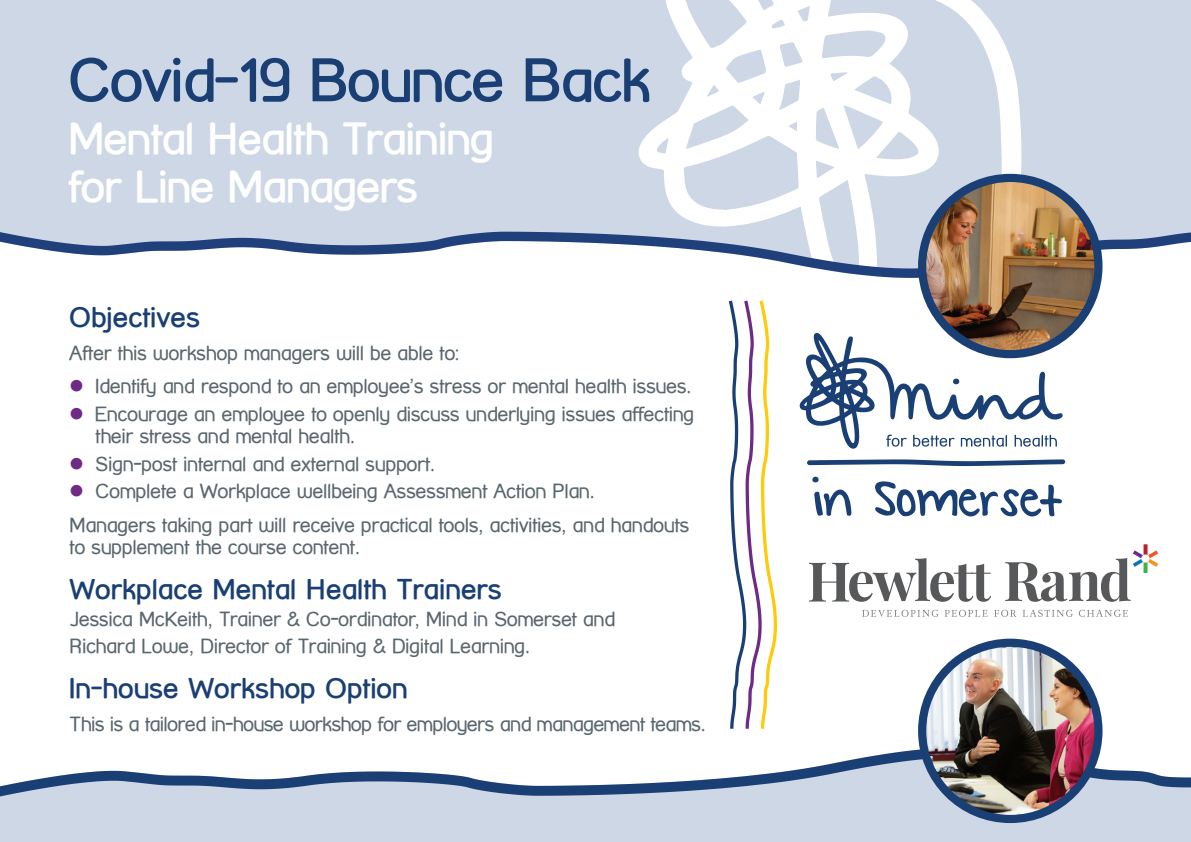
<style>
.page{position:relative;width:1191px;height:842px;background:#fff}
.page>*{position:absolute;margin:0;border:0;box-sizing:border-box;transform-origin:0 0}
.t1{font:700 60px "Street Corner";letter-spacing:-.025em;color:#1a3f74}
.t2{font:700 44px/48px "Street Corner";letter-spacing:-.025em;color:#fff}
.t3{font:700 28px "Street Corner";color:#1a3f74}
.t4{font:20px/22px "Street Corner";letter-spacing:-.025em;color:#5a676e}
.s1{color:#6e2a85}
</style>
<div class="page">
<div style="left:0;top:0;width:1191px;height:232px;background:#cdd7e5"></div>
<div style="left:0;top:796px;width:1191px;height:46px;background:#cdd7e5"></div>
<svg style="left:0;top:748px;width:1191px;height:48px"></svg>
<svg style="left:636px;top:0;width:388px;height:314px"></svg>
<svg style="left:0;top:232px;width:1191px;height:46px"></svg>
<svg style="left:807px;top:459px;width:258px;height:7px"></svg>
<svg style="left:812px;top:477px;width:6px;height:5px"></svg>
<svg style="left:799px;top:332px;width:264px;height:117px"></svg>
<svg style="left:814px;top:489px;width:37px;height:27px"></svg>
<svg style="left:875px;top:481px;width:187px;height:36px"></svg>
<svg style="left:809px;top:558px;width:182px;height:44px"></svg>
<svg style="left:1005px;top:544px;width:153px;height:58px"></svg>
<svg style="left:862px;top:610px;width:76px;height:7px"></svg>
<svg style="left:944px;top:610px;width:43px;height:7px"></svg>
<svg style="left:994px;top:610px;width:22px;height:7px"></svg>
<svg style="left:1022px;top:610px;width:51px;height:7px"></svg>
<svg style="left:1079px;top:610px;width:49px;height:7px"></svg>
<svg style="left:729px;top:301px;width:48px;height:428px"></svg>
<img style="left:922px;top:178px;width:176px;height:176px;border-radius:88px">
<div style="left:918px;top:174px;width:184px;height:184px;border:8px solid #1a3f74;border-radius:50%"></div>
<img style="left:922px;top:643px;width:176px;height:176px;border-radius:88px">
<div style="left:918px;top:639px;width:184px;height:184px;border:8px solid #1a3f74;border-radius:50%"></div>
<p class="t1" style="left:68px;top:46px;width:584px">Covid-19 Bounce Back</p>
<p class="t2" style="left:68px;top:114px;width:427px">Mental Health Training for Line Managers</p>
<p class="t3" style="left:69px;top:301px;width:132px">Objectives</p>
<p class="t4" style="left:69px;top:342px;width:392px">After this workshop managers will be able to:</p>
<p class="t4" style="left:69px;top:375px;width:624px"><span class="s1">●</span> Identify and respond to an employee’s stress or mental health issues.</p>
<p class="t4" style="left:95px;top:403px;width:600px;text-indent:-26px"><span class="s1">●</span> Encourage an employee to openly discuss underlying issues affecting their stress and mental health.</p>
<p class="t4" style="left:69px;top:452px;width:368px"><span class="s1">●</span> Sign-post internal and external support.</p>
<p class="t4" style="left:69px;top:480px;width:527px"><span class="s1">●</span> Complete a Workplace wellbeing Assessment Action Plan.</p>
<p class="t4" style="left:69px;top:513px;width:621px">Managers taking part will receive practical tools, activities, and handouts to supplement the course content.</p>
<p class="t3" style="left:69px;top:573px;width:434px">Workplace Mental Health Trainers</p>
<p class="t4" style="left:69px;top:606px;width:547px;line-height:26.4px">Jessica McKeith, Trainer &amp; Co-ordinator, Mind in Somerset and<br>Richard Lowe, Director of Training &amp; Digital Learning.</p>
<p class="t3" style="left:69px;top:672px;width:340px">In-house Workshop Option</p>
<p class="t4" style="left:69px;top:713px;width:638px">This is a tailored in-house workshop for employers and management teams.</p>
</div>
